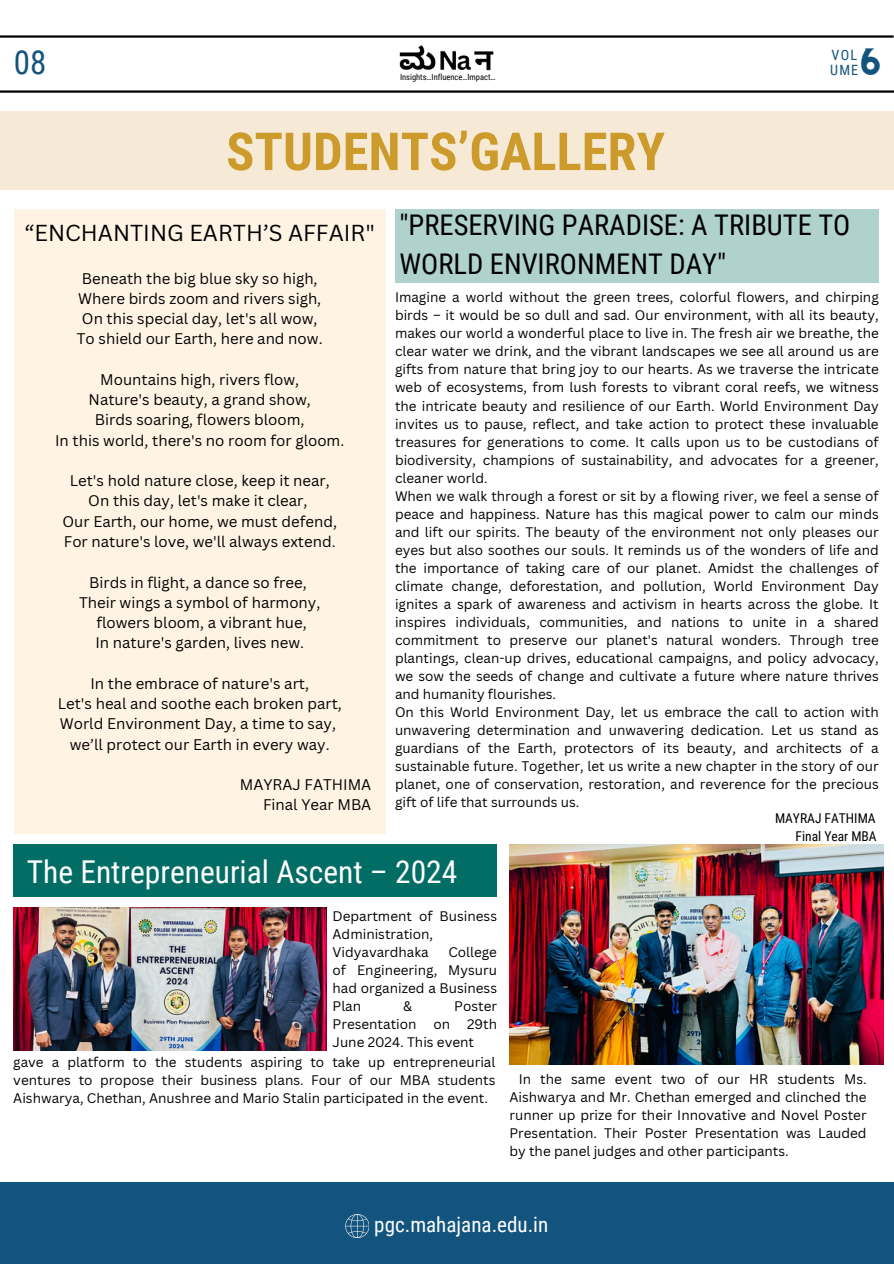
<style>
.page{position:relative;width:894px;height:1264px;background:#fff}
.page>*{position:absolute;margin:0;border:0;box-sizing:border-box;transform-origin:0 0}
.t1{font:700 52.5px "Roboto Condensed";color:#cc9b2c}
.t2{font:33px "Roboto Condensed";color:#13547e}
.t3{font:31.5px "Roboto Condensed";color:#fefefe}
.t4{font:28.5px/39.3px "Roboto Condensed";color:#000}
.t5{font:26.7px "CS Gordon Vintage";color:#13547e}
.t6{font:22.5px "Canva Sans";color:#000}
.t7{font:21px "Roboto Condensed";color:#fefefe}
.t8{font:15px "Canva Sans";color:#000}
.t9{font:14.25px "Roboto Condensed";letter-spacing:.08em;color:#13547e}
.t10{font:13.5px/18px "Canva Sans";color:#000;text-align:justify}
.t11{font:13.5px "Roboto Condensed";color:#000}
.t12{font:8.4px "Roboto Condensed";color:#000}
</style>
<div class="page">
<hr style="left:0;top:35px;width:893px;height:3px;background:#000">
<hr style="left:0;top:90px;width:893px;height:3px;background:#000">
<div style="left:0;top:1181px;width:893px;height:82px;background:#13547e"></div>
<svg style="left:345px;top:1214px;width:24px;height:23px"></svg>
<img style="left:395px;top:35px;width:102px;height:58px">
<div style="left:0;top:111px;width:893px;height:79px;background:#f6ead7"></div>
<div style="left:14px;top:209px;width:371px;height:624px;background:#fff4e4"></div>
<div style="left:395px;top:209px;width:483px;height:73px;background:#afd2cc"></div>
<div style="left:13px;top:844px;width:484px;height:53px;background:#016d65"></div>
<img style="left:14px;top:907px;width:313px;height:143px">
<img style="left:509px;top:844px;width:374px;height:219px">
<p class="t5" style="left:857px;top:50px;width:26px">6</p>
<p class="t2" style="left:14px;top:43px;width:34px">08</p>
<h1 class="t9" style="left:831px;top:47px;width:27px">VOL</h1>
<h5 class="t9" style="left:830px;top:62px;width:30px">UME</h5>
<p class="t12" style="left:400px;top:72px;width:97px">Insights…Influence…Impact…</p>
<p class="t1" style="left:226px;top:121px;width:440px">STUDENTS’GALLERY</p>
<p class="t4" style="left:399px;top:205px;width:452px">"PRESERVING PARADISE: A TRIBUTE TO<br>WORLD ENVIRONMENT DAY"</p>
<p class="t10" style="left:395px;top:288px;width:485px">Imagine a world without the green trees, colorful flowers, and chirping birds – it would be so dull and sad. Our environment, with all its beauty, makes our world a wonderful place to live in. The fresh air we breathe, the clear water we drink, and the vibrant landscapes we see all around us are gifts from nature that bring joy to our hearts. As we traverse the intricate web of ecosystems, from lush forests to vibrant coral reefs, we witness the intricate beauty and resilience of our Earth. World Environment Day invites us to pause, reflect, and take action to protect these invaluable treasures for generations to come. It calls upon us to be custodians of biodiversity, champions of sustainability, and advocates for a greener, cleaner world.</p>
<p class="t10" style="left:395px;top:486px;width:485px">When we walk through a forest or sit by a flowing river, we feel a sense of peace and happiness. Nature has this magical power to calm our minds and lift our spirits. The beauty of the environment not only pleases our eyes but also soothes our souls. It reminds us of the wonders of life and the importance of taking care of our planet. Amidst the challenges of climate change, deforestation, and pollution, World Environment Day ignites a spark of awareness and activism in hearts across the globe. It inspires individuals, communities, and nations to unite in a shared commitment to preserve our planet's natural wonders. Through tree plantings, clean-up drives, educational campaigns, and policy advocacy, we sow the seeds of change and cultivate a future where nature thrives and humanity flourishes.</p>
<h3 class="t10" style="left:395px;top:702px;width:485px">On this World Environment Day, let us embrace the call to action with unwavering determination and unwavering dedication. Let us stand as guardians of the Earth, protectors of its beauty, and architects of a sustainable future. Together, let us write a new chapter in the story of our planet, one of conservation, restoration, and reverence for the precious gift of life that surrounds us.</h3>
<p class="t11" style="left:774px;top:810px;width:102px">MAYRAJ FATHIMA</p>
<p class="t11" style="left:795px;top:828px;width:83px">Final Year MBA</p>
<p class="t3" style="left:27px;top:853px;width:432px">The Entrepreneurial Ascent – 2024</p>
<p class="t10" style="left:332px;top:906px;width:166px;text-align:left">Department of Business<br>Administration,<br>Vidyavardhaka</p>
<p class="t6" style="left:25px;top:217px;width:352px">“ENCHANTING EARTH’S AFFAIR"</p>
<p class="t8" style="left:82px;top:267px;width:237px">Beneath the big blue sky so high,</p>
<p class="t8" style="left:78px;top:288px;width:244px">Where birds zoom and rivers sigh,</p>
<p class="t8" style="left:82px;top:308px;width:237px">On this special day, let's all wow,</p>
<p class="t8" style="left:77px;top:328px;width:247px">To shield our Earth, here and now.</p>
<p class="t8" style="left:100px;top:369px;width:200px">Mountains high, rivers flow,</p>
<p class="t8" style="left:89px;top:389px;width:224px">Nature's beauty, a grand show,</p>
<p class="t8" style="left:95px;top:409px;width:211px">Birds soaring, flowers bloom,</p>
<p class="t8" style="left:55px;top:429px;width:291px">In this world, there's no room for gloom.</p>
<p class="t8" style="left:70px;top:470px;width:261px">Let's hold nature close, keep it near,</p>
<p class="t8" style="left:88px;top:490px;width:221px">On this day, let's make it clear,</p>
<p class="t8" style="left:62px;top:510px;width:276px">Our Earth, our home, we must defend,</p>
<p class="t8" style="left:64px;top:531px;width:273px">For nature's love, we'll always extend.</p>
<p class="t8" style="left:89px;top:571px;width:219px">Birds in flight, a dance so free,</p>
<p class="t8" style="left:79px;top:591px;width:243px">Their wings a symbol of harmony,</p>
<p class="t8" style="left:96px;top:612px;width:212px">flowers bloom, a vibrant hue,</p>
<p class="t8" style="left:95px;top:632px;width:210px">In nature's garden, lives new.</p>
<p class="t8" style="left:90px;top:672px;width:220px">In the embrace of nature's art,</p>
<p class="t8" style="left:58px;top:693px;width:285px">Let's heal and soothe each broken part,</p>
<p class="t8" style="left:60px;top:713px;width:277px">World Environment Day, a time to say,</p>
<h2 class="t8" style="left:70px;top:733px;width:261px">we’ll protect our Earth in every way.</h2>
<p class="t8" style="left:240px;top:774px;width:133px">MAYRAJ FATHIMA</p>
<p class="t8" style="left:263px;top:794px;width:110px">Final Year MBA</p>
<p class="t10" style="left:332px;top:942px;width:166px;text-indent:116px">College of Engineering, Mysuru had organized a Business Plan</p>
<p class="t10" style="left:403px;top:996px;width:10px">&amp;</p>
<p class="t10" style="left:454px;top:996px;width:44px">Poster</p>
<p class="t10" style="left:332px;top:1014px;width:85px">Presentation</p>
<p class="t10" style="left:332px;top:1014px;width:166px;text-indent:101px">on 29th<br>June 2024. This event</p>
<p class="t10" style="left:13px;top:1052px;width:483px">gave a platform to the students aspiring to take up entrepreneurial ventures to propose their business plans. Four of our MBA students Aishwarya, Chethan, Anushree and Mario Stalin participated in the event.</p>
<p class="t10" style="left:509px;top:1069px;width:358px;text-indent:9px">In the same event two of our HR students Ms.<br>Aishwarya and Mr. Chethan emerged and clinched the runner up prize for their Innovative and Novel Poster Presentation. Their Poster Presentation was Lauded by the panel judges and other participants.</p>
<p class="t7" style="left:374px;top:1212px;width:175px">pgc.mahajana.edu.in</p>
</div>
